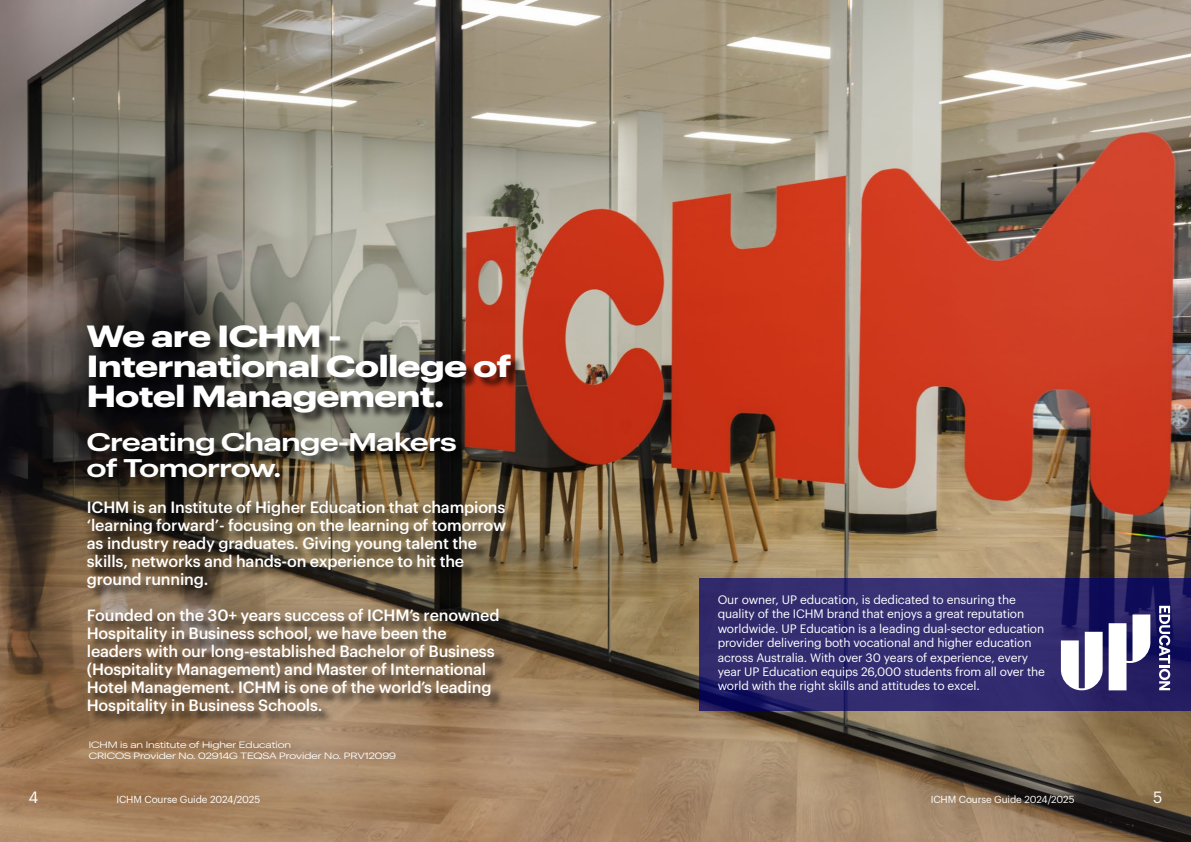
<style>
.page{position:relative;width:1191px;height:842px;background:#fff}
.page>*{position:absolute;margin:0;border:0;box-sizing:border-box;transform-origin:0 0}
.t1{font:700 30px/30px "Graphik Wide";letter-spacing:-.01em;color:#fff}
.t2{font:600 25px/26px "Graphik Wide";letter-spacing:-.01em;color:#fff}
.t3{font:500 16px/18px "Graphik";letter-spacing:-.01em;color:#fff}
.t4{font:16px "Graphik";color:#fff}
.t5{font:12px/14.4px "Graphik";letter-spacing:-.01em;color:#fff}
.t6{font:10px "Graphik";letter-spacing:-.01em;color:#fff}
.t7{font:9px/11px "Graphik Wide";color:#fff}
</style>
<div class="page">
<img style="left:0;top:0;width:1191px;height:842px">
<div style="left:89px;top:326px;width:434px;height:400px;background:#000;opacity:.75"></div>
<svg style="left:699px;top:578px;width:492px;height:133px;fill:#332c70"></svg>
<svg style="left:1060px;top:632px;width:42px;height:58px"></svg>
<svg style="left:1108px;top:614px;width:42px;height:76px"></svg>
<svg style="left:1159px;top:606px;width:11px;height:84px"></svg>
<h1 class="t1" style="left:87px;top:318px;width:426px">We are ICHM -<br>International College of<br>Hotel Management.</h1>
<h2 class="t2" style="left:87px;top:426px;width:371px">Creating Change-Makers of Tomorrow.</h2>
<p class="t3" style="left:87px;top:497px;width:421px">ICHM is an Institute of Higher Education that champions ‘learning forward’- focusing on the learning of tomorrow as industry ready graduates. Giving young talent the skills, networks and hands-on experience to hit the ground running.</p>
<p class="t3" style="left:87px;top:605px;width:414px">Founded on the 30+ years success of ICHM’s renowned Hospitality in Business school, we have been the leaders with our long-established Bachelor of Business (Hospitality Management) and Master of International Hotel Management. ICHM is one of the world’s leading Hospitality in Business Schools.</p>
<p class="t7" style="left:89px;top:738px;width:309px">ICHM is an Institute of Higher Education<br>CRICOS Provider No. 02914G TEQSA Provider No. PRV12099</p>
<p class="t5" style="left:717px;top:591px;width:329px">Our owner, UP education, is dedicated to ensuring the quality of the ICHM brand that enjoys a great reputation worldwide. UP Education is a leading dual-sector education provider delivering both vocational and higher education across Australia. With over 30 years of experience, every year UP Education equips 26,000 students from all over the world with the right skills and attitudes to excel.</p>
<p class="t4" style="left:28px;top:785px;width:11px">4</p>
<p class="t6" style="left:116px;top:791px;width:145px">ICHM Course Guide 2024/2025</p>
<p class="t6" style="left:930px;top:791px;width:145px">ICHM Course Guide 2024/2025</p>
<p class="t4" style="left:1153px;top:785px;width:11px">5</p>
</div>
